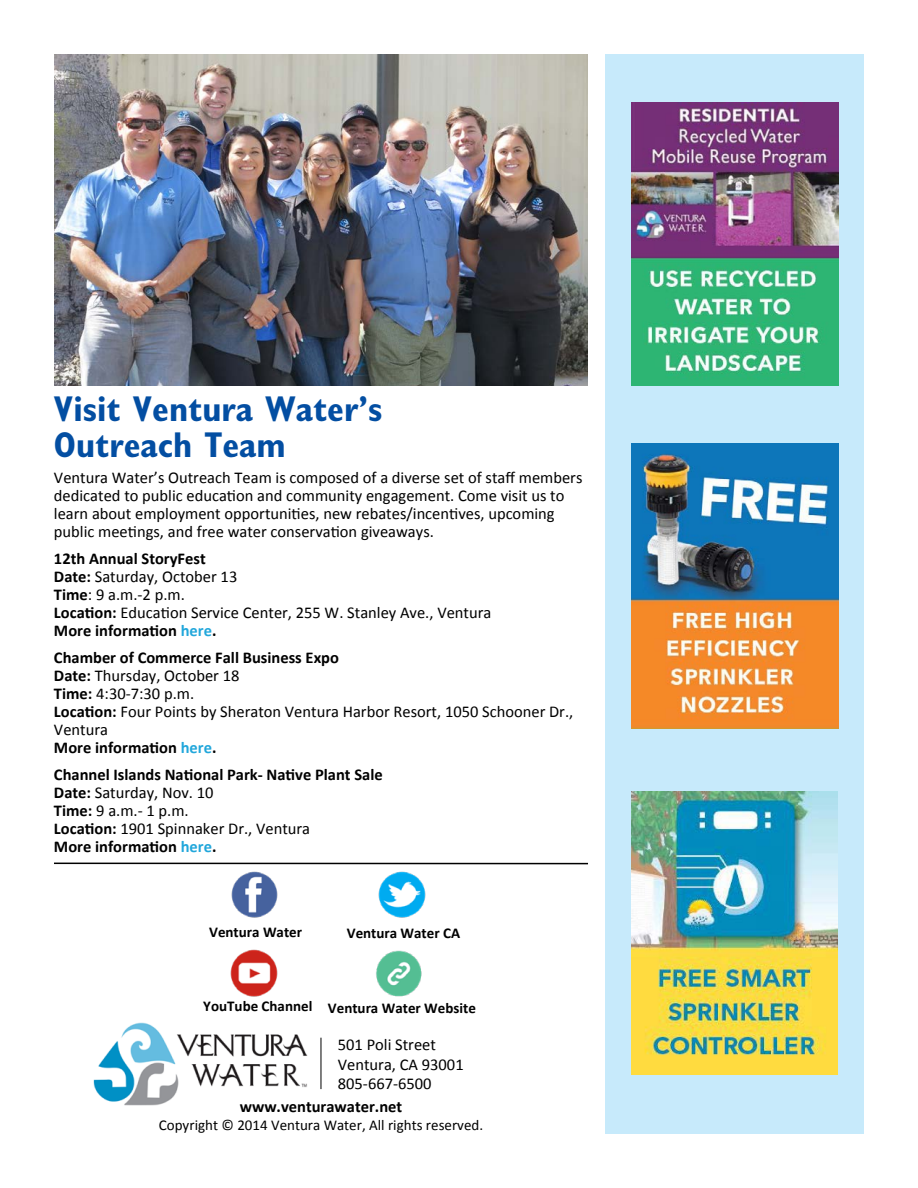
<style>
.page{position:relative;width:918px;height:1188px;background:#fff}
.page>*{position:absolute;margin:0;border:0;box-sizing:border-box;transform-origin:0 0}
.t1{font:700 condensed 36px/36px "Gill Sans Std";color:#034ea2}
.t2{font:16.5px/18px "Calibri";color:#000}
.t3{font:700 16.5px/18px "Calibri";color:#000}
.t4{font:700 15px "Calibri";color:#000}
.t5{font:15px "Calibri";color:#000}
.s1{font-weight:700}
.s2{font-weight:700;color:#22a7db}
.s3{font-weight:400}
.s4{color:#22a7db}
</style>
<div class="page">
<div style="left:606px;top:54px;width:258px;height:1080px;background:#c7eafb"></div>
<img style="left:632px;top:443px;width:206px;height:286px">
<img style="left:632px;top:103px;width:206px;height:283px">
<img style="left:231px;top:871px;width:47px;height:47px">
<img style="left:378px;top:871px;width:48px;height:47px">
<img style="left:376px;top:950px;width:46px;height:47px">
<img style="left:230px;top:949px;width:48px;height:48px">
<hr style="left:321px;top:1038px;width:1px;height:51px;background:#000">
<img style="left:93px;top:1022px;width:215px;height:84px">
<img style="left:632px;top:792px;width:205px;height:283px">
<hr style="left:54px;top:863px;width:534px;height:1px;background:#000">
<img style="left:54px;top:54px;width:534px;height:332px">
<h1 class="t1" style="left:54px;top:391px;width:330px">Visit Ventura Water’s<br>Outreach Team</h1>
<p class="t2" style="left:54px;top:468px;width:530px">Ventura Water’s Outreach Team is composed of a diverse set of staff members dedicated to public education and community engagement. Come visit us to learn about employment opportunities, new rebates/incentives, upcoming public meetings, and free water conservation giveaways.</p>
<p class="t2" style="left:54px;top:549px;width:439px"><span class="s1">12th Annual StoryFest<br>Date:</span> Saturday, October 13<br><span class="s1">Time</span>: 9 a.m.-2 p.m.<br><span class="s1">Location:</span> Education Service Center, 255 W. Stanley Ave., Ventura<br><span class="s1">More information</span> <span class="s2">here</span><span class="s1">.</span></p>
<p class="t2" style="left:54px;top:648px;width:521px"><span class="s1">Chamber of Commerce Fall Business Expo<br>Date:</span> Thursday, October 18<br><span class="s1">Time:</span> 4:30-7:30 p.m.<br><span class="s1">Location:</span> Four Points by Sheraton Ventura Harbor Resort, 1050 Schooner Dr.,<br>Ventura<br><span class="s1">More information</span> <span class="s2">here</span><span class="s1">.</span></p>
<p class="t3" style="left:54px;top:765px;width:330px">Channel Islands National Park- Native Plant Sale<br>Date: <span class="s3">Saturday, Nov. 10<br></span>Time: <span class="s3">9 a.m.- 1 p.m.<br></span>Location: <span class="s3">1901 Spinnaker Dr., Ventura<br></span>More information <span class="s4">here</span>.</p>
<p class="t4" style="left:209px;top:922px;width:94px">Ventura Water</p>
<p class="t4" style="left:347px;top:923px;width:115px">Ventura Water CA</p>
<p class="t4" style="left:203px;top:998px;width:274px">YouTube Channel Ventura Water Website</p>
<p class="t2" style="left:338px;top:1035px;width:127px;line-height:19.5px">501 Poli Street<br>Ventura, CA 93001<br>805-667-6500</p>
<p class="t3" style="left:240px;top:1098px;width:164px">www.venturawater.net</p>
<p class="t5" style="left:159px;top:1116px;width:326px">Copyright © 2014 Ventura Water, All rights reserved.</p>
</div>
